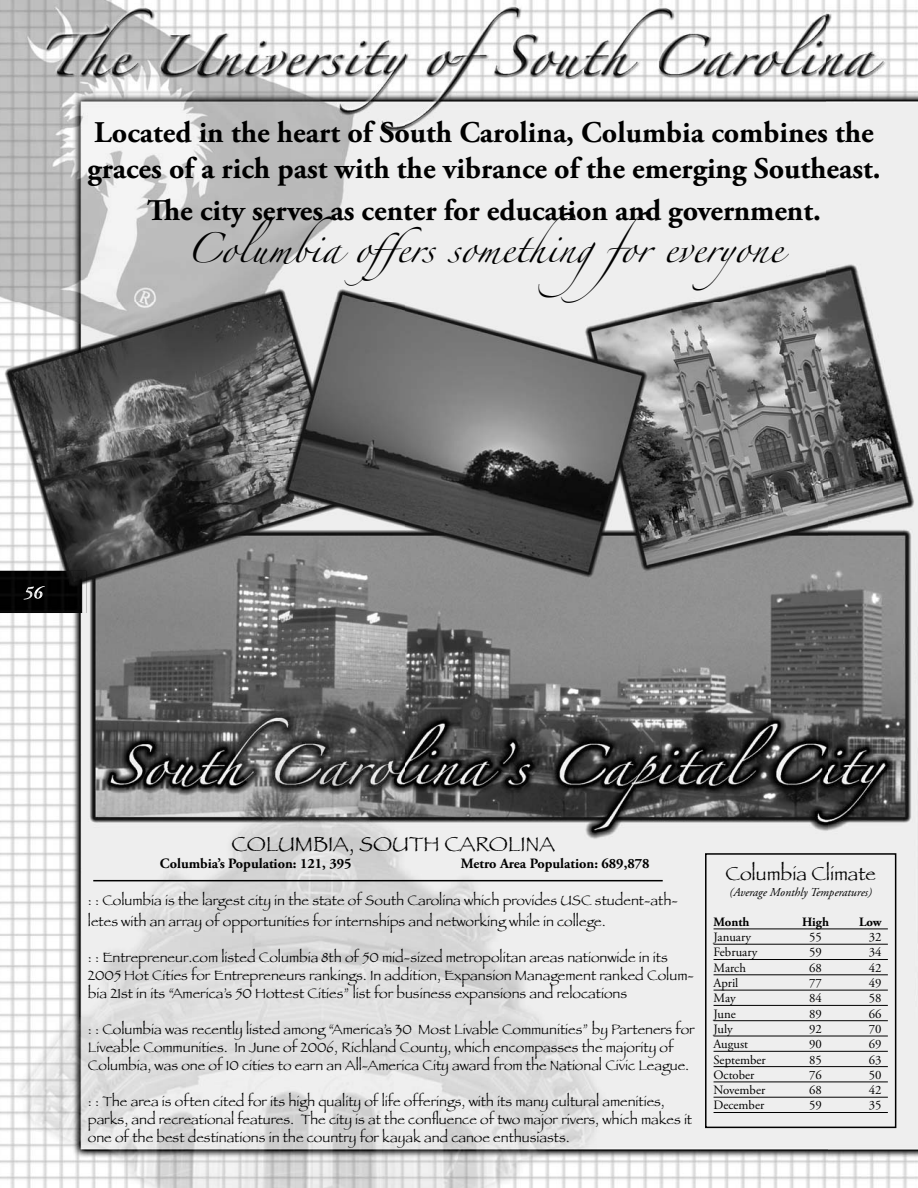
<style>
.page{position:relative;width:918px;height:1188px;background:#fff}
.page>*{position:absolute;margin:0;border:0;box-sizing:border-box;transform-origin:0 0}
.t1{font:700 30px/36px "Adobe Garamond Pro";color:#000}
.t2{font:27px "Zapfino";color:#000}
.t3{font:21px "Papyrus";color:#000}
.t4{font:19.5px "Papyrus";color:#000}
.t5{font:14.25px/18px "Papyrus";color:#000}
.t6{font:700 14.25px "Adobe Garamond Pro";color:#000}
.t7{font:12.75px "Adobe Garamond Pro";color:#000}
.t8{font:700 12.75px "Adobe Garamond Pro";color:#000}
.t9{font:italic 12px "Adobe Garamond Pro";color:#000}
</style>
<div class="page">
<img style="left:0;top:0;width:918px;height:1188px">
<img style="left:0;top:571px;width:86px;height:42px">
<img style="left:24px;top:586px;width:21px;height:14px">
<svg style="left:92px;top:852px;width:805px;height:277px;background:#e1e1e1"></svg>
<h1 class="t1" style="left:87px;top:117px;width:795px">Located in the heart of South Carolina, Columbia combines the graces of a rich past with the vibrance of the emerging Southeast.</h1>
<h1 class="t1" style="left:147px;top:195px;width:675px">The city serves as center for education and government.</h1>
<h2 class="t2" style="left:186px;top:237px;width:598px">Columbia offers somethingfor everyone</h2>
<h3 class="t3" style="left:232px;top:832px;width:325px">COLUMBIA, SOUTH CAROLINA</h3>
<p class="t6" style="left:160px;top:857px;width:193px">Columbia’s Population: 121, 395</p>
<p class="t6" style="left:461px;top:857px;width:190px">Metro Area Population: 689,878</p>
<p class="t5" style="left:88px;top:890px;width:592px;line-height:21px">: : Columbia is the largest city in the state of South Carolina which provides USC student-ath&shy;letes with an array of opportunities for internships and networking while in college.</p>
<p class="t5" style="left:88px;top:948px;width:608px">: : Entrepreneur.com listed Columbia 8th of 50 mid-sized metropolitan areas nationwide in its<br>2005 Hot Cities for Entrepreneurs rankings. In addition, Expansion Management ranked Colum&shy;bia 21st in its “America’s 50 Hottest Cities” list for business expansions and relocations</p>
<p class="t5" style="left:88px;top:1020px;width:608px">: : Columbia was recently listed among “America’s 30 Most Livable Communities” by Parteners for<br>Liveable Communities. In June of 2006, Richland County, which encompasses the majority of<br>Columbia, was one of 10 cities to earn an All-America City award from the National Civic League.</p>
<p class="t5" style="left:88px;top:1092px;width:606px">: : The area is often cited for its high quality of life offerings, with its many cultural amenities, parks, and recreational features. The city is at the confluence of two major rivers, which makes it one of the best destinations in the country for kayak and canoe enthusiasts.</p>
<h3 class="t4" style="left:726px;top:862px;width:152px">Columbia Climate</h3>
<p class="t9" style="left:730px;top:888px;width:144px">(Average Monthly Temperatures)</p>
<p class="t8" style="left:714px;top:917px;width:37px">Month</p>
<p class="t8" style="left:802px;top:917px;width:28px">High</p>
<p class="t8" style="left:859px;top:917px;width:24px">Low</p>
<p class="t7" style="left:714px;top:932px;width:39px">January</p>
<p class="t7" style="left:809px;top:932px;width:14px">55</p>
<p class="t7" style="left:869px;top:932px;width:14px">32</p>
<p class="t7" style="left:714px;top:947px;width:45px">February</p>
<p class="t7" style="left:809px;top:947px;width:14px">59</p>
<p class="t7" style="left:869px;top:947px;width:14px">34</p>
<p class="t7" style="left:714px;top:963px;width:34px">March</p>
<p class="t7" style="left:809px;top:963px;width:14px">68</p>
<p class="t7" style="left:869px;top:963px;width:14px">42</p>
<p class="t7" style="left:714px;top:978px;width:26px">April</p>
<p class="t7" style="left:809px;top:978px;width:14px">77</p>
<p class="t7" style="left:869px;top:978px;width:14px">49</p>
<p class="t7" style="left:714px;top:993px;width:24px">May</p>
<p class="t7" style="left:809px;top:993px;width:14px">84</p>
<p class="t7" style="left:869px;top:993px;width:14px">58</p>
<p class="t7" style="left:714px;top:1009px;width:24px">June</p>
<p class="t7" style="left:809px;top:1009px;width:14px">89</p>
<p class="t7" style="left:869px;top:1009px;width:14px">66</p>
<p class="t7" style="left:714px;top:1024px;width:21px">July</p>
<p class="t7" style="left:809px;top:1024px;width:14px">92</p>
<p class="t7" style="left:869px;top:1024px;width:14px">70</p>
<p class="t7" style="left:714px;top:1039px;width:36px">August</p>
<p class="t7" style="left:809px;top:1039px;width:14px">90</p>
<p class="t7" style="left:869px;top:1039px;width:14px">69</p>
<p class="t7" style="left:714px;top:1054px;width:54px">September</p>
<p class="t7" style="left:809px;top:1054px;width:14px">85</p>
<p class="t7" style="left:869px;top:1054px;width:14px">63</p>
<p class="t7" style="left:714px;top:1070px;width:42px">October</p>
<p class="t7" style="left:809px;top:1070px;width:14px">76</p>
<p class="t7" style="left:869px;top:1070px;width:14px">50</p>
<p class="t7" style="left:714px;top:1085px;width:53px">November</p>
<p class="t7" style="left:809px;top:1085px;width:14px">68</p>
<p class="t7" style="left:869px;top:1085px;width:14px">42</p>
<p class="t7" style="left:714px;top:1100px;width:52px">December</p>
<p class="t7" style="left:809px;top:1100px;width:14px">59</p>
<p class="t7" style="left:869px;top:1100px;width:14px">35</p>
</div>
